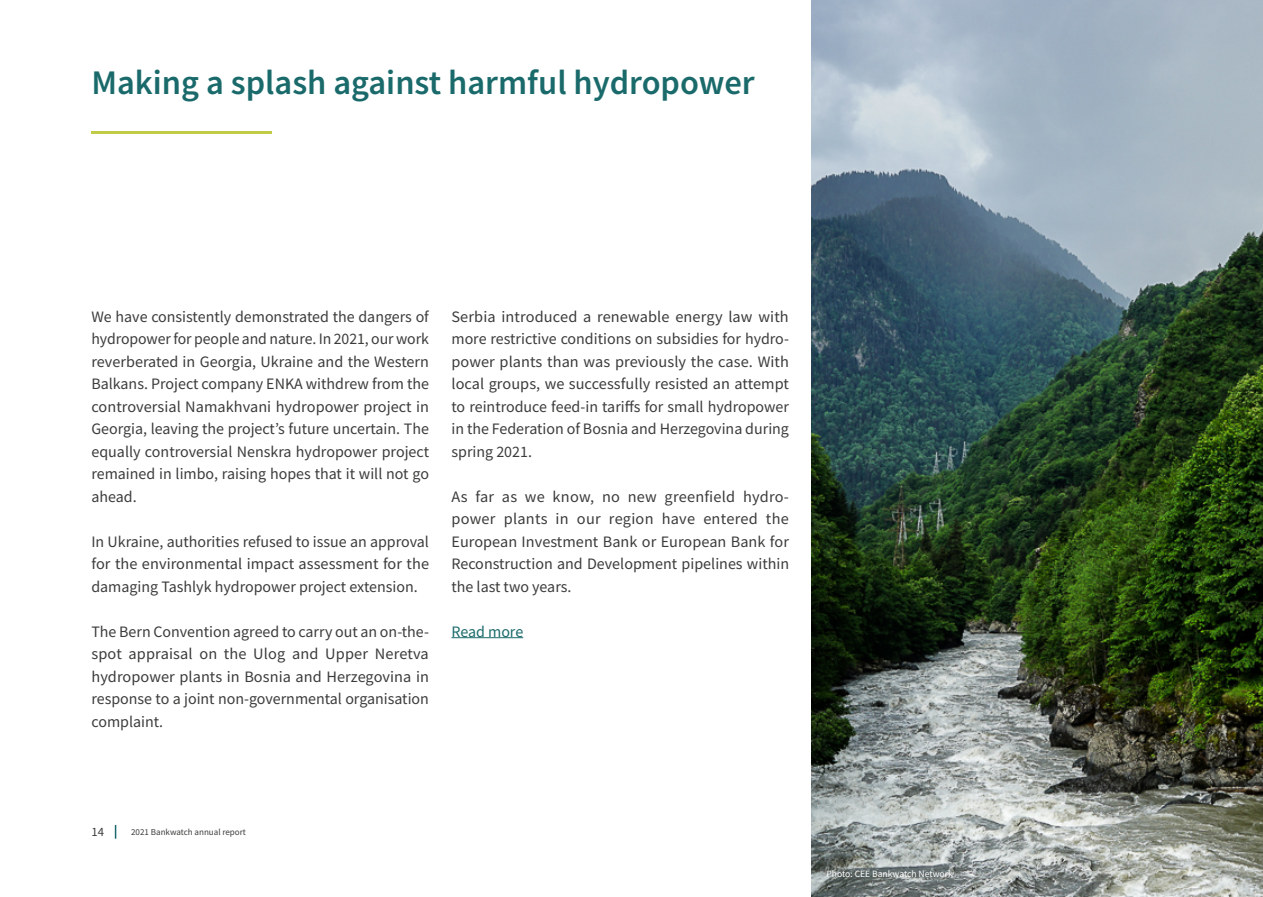
<style>
.page{position:relative;width:1263px;height:897px;background:#fff}
.page>*{position:absolute;margin:0;border:0;box-sizing:border-box;transform-origin:0 0}
.t1{font:600 34.5px "Source Sans Pro";color:#1a6a6b}
.t2{font:15.9px/22.5px "Source Sans Pro";color:#3c3c3b;text-align:justify}
.t3{font:15.9px "Source Sans Pro";letter-spacing:-.005em;color:#1a6a6b}
.t4{font:12.75px "Source Sans Pro";color:#3c3c3b}
.t5{font:9.6px "Source Sans Pro";color:#fff}
.t6{font:9px "Source Sans Pro";color:#3c3c3b}
</style>
<div class="page">
<hr style="left:451px;top:637px;width:72px;height:1px;background:#1a6a6b">
<img style="left:811px;top:0;width:452px;height:897px">
<hr style="left:91px;top:131px;width:180px;height:3px;background:#c0cb46">
<svg style="left:115px;top:825px;width:1px;height:14px"></svg>
<h1 class="t1" style="left:91px;top:60px;width:665px">Making a splash against harmful hydropower</h1>
<p class="t2" style="left:91px;top:305px;width:339px">We have consistently demonstrated the dangers of hydropower for people and nature. In 2021, our work reverberated in Georgia, Ukraine and the Western Balkans. Project company ENKA withdrew from the controversial Namakhvani hydropower project in Georgia, leaving the project’s future uncertain. The equally controversial Nenskra hydropower project remained in limbo, raising hopes that it will not go ahead.</p>
<p class="t2" style="left:91px;top:530px;width:339px">In Ukraine, authorities refused to issue an approval for the environmental impact assessment for the damaging Tashlyk hydropower project extension.</p>
<p class="t2" style="left:91px;top:620px;width:339px">The Bern Convention agreed to carry out an on-the&shy;spot appraisal on the Ulog and Upper Neretva hydropower plants in Bosnia and Herzegovina in response to a joint non-governmental organisation complaint.</p>
<p class="t2" style="left:451px;top:305px;width:339px">Serbia introduced a renewable energy law with more restrictive conditions on subsidies for hydro&shy;power plants than was previously the case. With local groups, we successfully resisted an attempt to reintroduce feed-in tariffs for small hydropower in the Federation of Bosnia and Herzegovina during spring 2021.</p>
<p class="t2" style="left:451px;top:485px;width:339px">As far as we know, no new greenfield hydro&shy;power plants in our region have entered the European Investment Bank or European Bank for Reconstruction and Development pipelines within the last two years.</p>
<p class="t3" style="left:451px;top:622px;width:73px">Read more</p>
<p class="t4" style="left:91px;top:824px;width:14px">14</p>
<p class="t6" style="left:131px;top:827px;width:116px">2021 Bankwatch annual report</p>
<p class="t5" style="left:826px;top:868px;width:128px">Photo: CEE Bankwatch Network</p>
</div>
